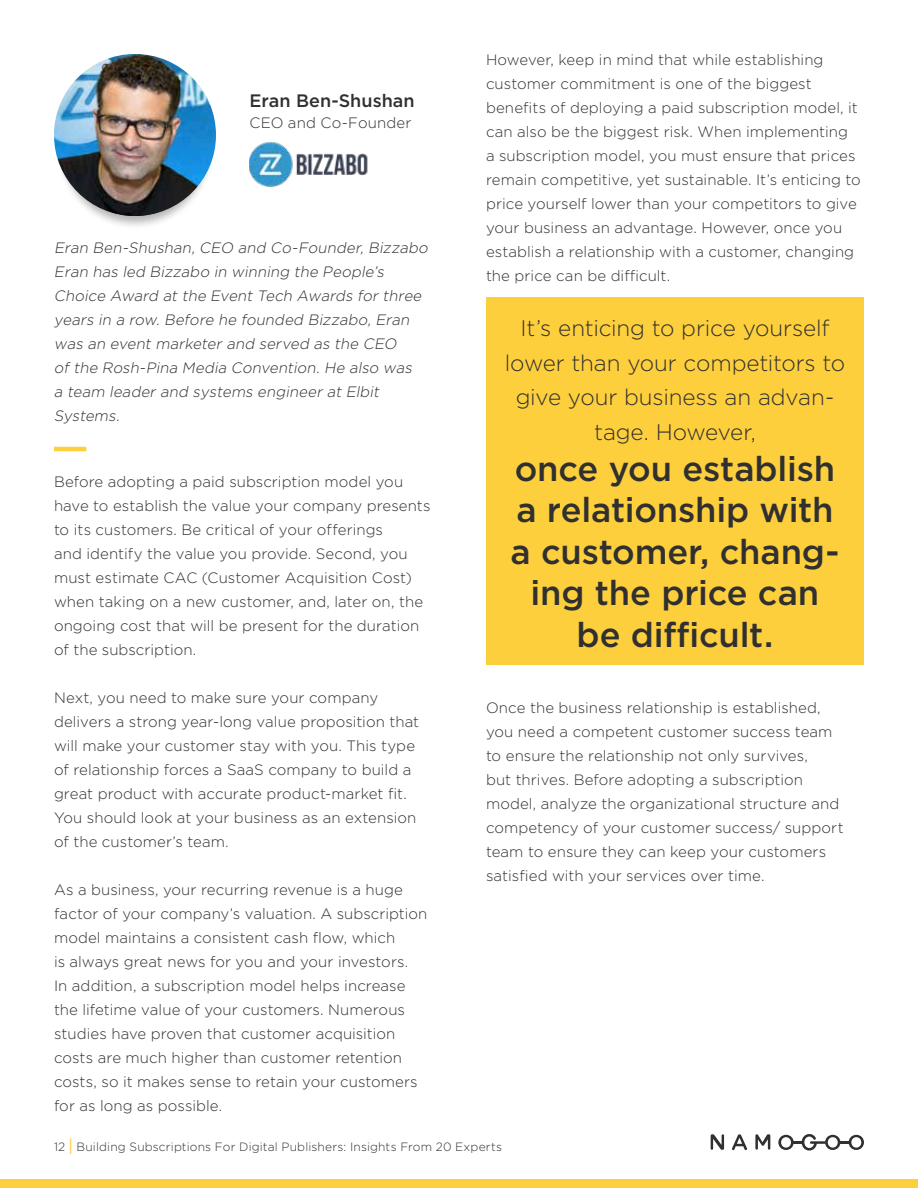
<style>
.page{position:relative;width:918px;height:1188px;background:#fff}
.page>*{position:absolute;margin:0;border:0;box-sizing:border-box;transform-origin:0 0}
.t1{font:500 34.5px/41.4px "Gotham Pro";letter-spacing:-.005em;color:#303030;text-align:center}
.t2{font:300 22.5px/34.5px "Gotham Pro";letter-spacing:-.01em;color:#303030;text-align:center}
.t3{font:500 18px "Gotham Pro";letter-spacing:.005em;color:#303030}
.t4{font:300 15px/24px "Gotham Pro";letter-spacing:.005em;color:#303030}
.t5{font:italic 300 15px/24px "Gotham Pro";color:#303030}
.t6{font:300 12px "Gotham Pro";letter-spacing:.015em;color:#303030}
.s1{font-weight:500;font-size:16.8px;color:#fecf3c}
</style>
<div class="page">
<svg style="left:711px;top:1134px;width:59px;height:16px"></svg>
<svg style="left:778px;top:1134px;width:86px;height:17px"></svg>
<div style="left:0;top:1179px;width:918px;height:9px;background:#fecf3c"></div>
<div style="left:55px;top:71px;width:159px;height:158px;background:#000;opacity:.3"></div>
<img style="left:54px;top:54px;width:162px;height:162px;border-radius:81px">
<img style="left:250px;top:141px;width:118px;height:46px">
<hr style="left:54px;top:447px;width:32px;height:4px;background:#fecf3c">
<div style="left:486px;top:297px;width:378px;height:368px;background:#fecf3c"></div>
<p class="t3" style="left:250px;top:91px;width:167px">Eran Ben-Shushan</p>
<p class="t4" style="left:250px;top:111px;width:163px">CEO and Co-Founder</p>
<p class="t5" style="left:54px;top:236px;width:378px">Eran Ben-Shushan, CEO and Co-Founder, Bizzabo Eran has led Bizzabo in winning the People’s Choice Award at the Event Tech Awards for three years in a row. Before he founded Bizzabo, Eran was an event marketer and served as the CEO<br>of the Rosh-Pina Media Convention. He also was<br>a team leader and systems engineer at Elbit Systems.</p>
<p class="t4" style="left:54px;top:470px;width:378px">Before adopting a paid subscription model you have to establish the value your company presents to its customers. Be critical of your offerings<br>and identify the value you provide. Second, you must estimate CAC (Customer Acquisition Cost) when taking on a new customer, and, later on, the ongoing cost that will be present for the duration of the subscription.</p>
<p class="t4" style="left:54px;top:686px;width:367px">Next, you need to make sure your company delivers a strong year-long value proposition that will make your customer stay with you. This type of relationship forces a SaaS company to build a great product with accurate product-market fit.<br>You should look at your business as an extension of the customer’s team.</p>
<p class="t4" style="left:54px;top:878px;width:375px">As a business, your recurring revenue is a huge factor of your company’s valuation. A subscription model maintains a consistent cash flow, which<br>is always great news for you and your investors.<br>In addition, a subscription model helps increase the lifetime value of your customers. Numerous studies have proven that customer acquisition costs are much higher than customer retention costs, so it makes sense to retain your customers for as long as possible.</p>
<p class="t4" style="left:486px;top:48px;width:376px">However, keep in mind that while establishing customer commitment is one of the biggest benefits of deploying a paid subscription model, it can also be the biggest risk. When implementing<br>a subscription model, you must ensure that prices remain competitive, yet sustainable. It’s enticing to price yourself lower than your competitors to give your business an advantage. However, once you establish a relationship with a customer, changing the price can be difficult.</p>
<h2 class="t2" style="left:505px;top:311px;width:342px">It’s enticing to price yourself lower than your competitors to give your business an advan&shy;tage. However,</h2>
<h1 class="t1" style="left:511px;top:447px;width:330px">once you establish a relationship with a customer, chang&shy;ing the price can be difficult.</h1>
<p class="t4" style="left:486px;top:696px;width:359px">Once the business relationship is established, you need a competent customer success team to ensure the relationship not only survives,<br>but thrives. Before adopting a subscription model, analyze the organizational structure and competency of your customer success/ support team to ensure they can keep your customers satisfied with your services over time.</p>
<p class="t6" style="left:54px;top:1140px;width:450px">12 <span class="s1">|</span> Building Subscriptions For Digital Publishers: Insights From 20 Experts</p>
</div>
